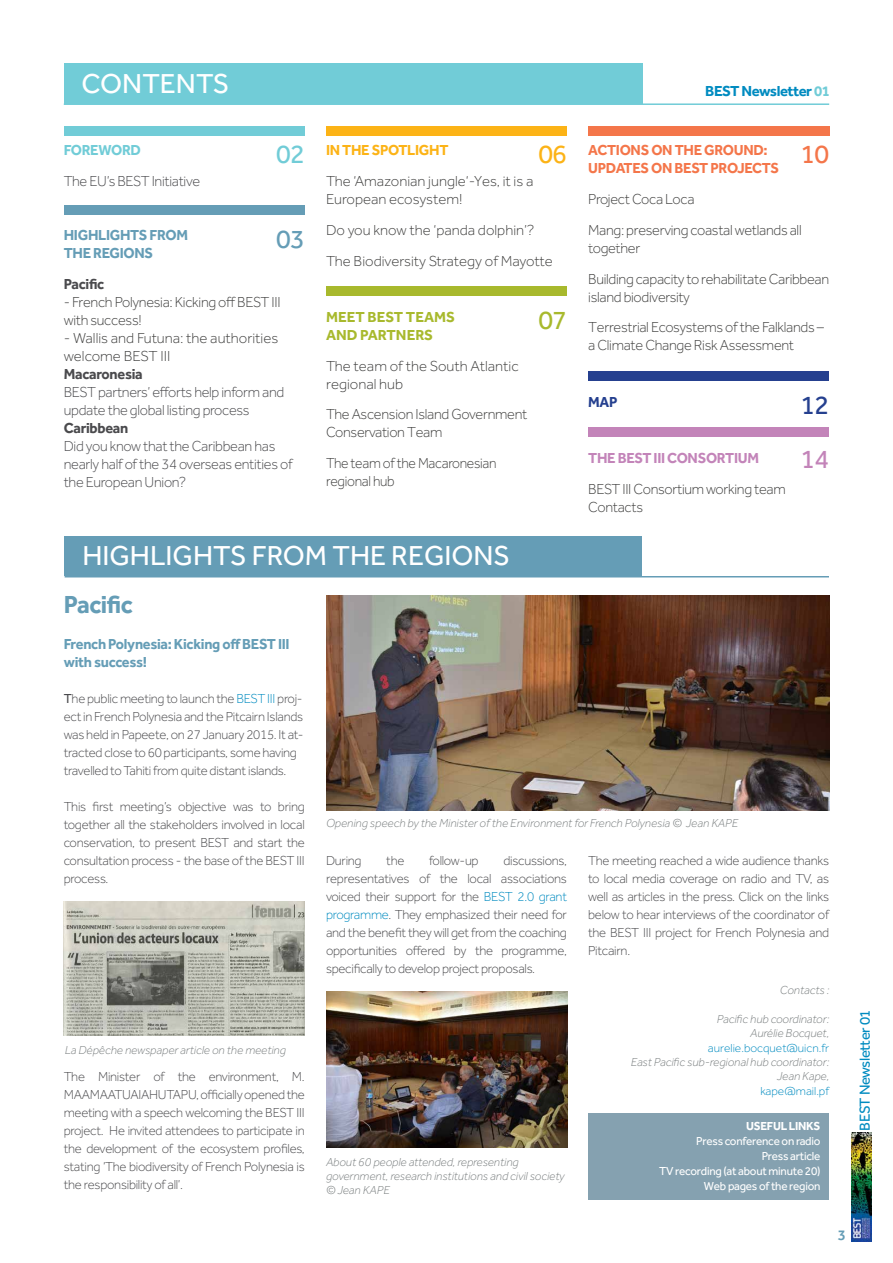
<style>
.page{position:relative;width:893px;height:1263px;background:#fff}
.page>*{position:absolute;margin:0;border:0;box-sizing:border-box;transform-origin:0 0}
.t1{font:28.35px "Effra";color:#fff}
.t2{font:27px "Effra";color:#71ccd7}
.t3{font:27px "Effra";color:#fcb316}
.t4{font:27px "Effra";color:#f4764a}
.t5{font:27px "Effra";color:#25408f}
.t6{font:27px "Effra";color:#c384b9}
.t7{font:27px "Effra";color:#a8b92d}
.t8{font:27px "Effra";color:#659db6}
.t9{font:700 25.5px "Effra";letter-spacing:-.02em;color:#659db6}
.t10{font:300 15px/18px "Effra";letter-spacing:-.02em;color:#40403f}
.t11{font:300 15px/18px "Effra";color:#40403f}
.t12{font:300 15px/18px "Effra";letter-spacing:-.02em;color:#4a4a4d}
.t13{font:700 15px/18px "Effra";letter-spacing:-.02em;color:#659db6}
.t14{font:700 15px "Effra";letter-spacing:-.02em;color:#f4764a}
.t15{font:300 15px/18px "Effra";letter-spacing:-.02em;color:#40403f;scale:.93 1}
.t16{font:700 15px "Effra";letter-spacing:-.02em;color:#4a4a4d}
.t17{font:700 15px/18px "Effra";color:#a8b92d}
.t18{font:700 15px "Effra";letter-spacing:-.02em;color:#c384b9}
.t19{font:15px "Effra";letter-spacing:-.03em;color:#008bc0}
.t20{font:700 15px "Effra";letter-spacing:-.03em;color:#008bc0}
.t21{font:700 15px "Effra";letter-spacing:-.02em;color:#fcb316}
.t22{font:700 15px "Effra";letter-spacing:-.02em;color:#71ccd7}
.t23{font:700 15px "Effra";color:#25408f}
.t24{font:500 15px "Effra";color:#659db6}
.t25{font:300 13.5px/18px "Effra";letter-spacing:-.02em;color:#4a4a4d;text-align:justify}
.t26{font:italic 300 12px/14.4px "Effra";color:#787d7e;text-align:right}
.t27{font:12px/15px "Effra";letter-spacing:-.02em;color:#fff;text-align:right}
.t28{font:300 12px "Effra";color:#008bc0}
.t29{font:700 12px "Effra";letter-spacing:-.02em;color:#fff}
.s1{color:#71ccd7}
.s2{font-weight:400}
.s3{color:#008bc0}
</style>
<div class="page">
<img style="left:851px;top:1133px;width:21px;height:109px">
<div style="left:64px;top:64px;width:578px;height:40px;background:#71ccd7"></div>
<hr style="left:64px;top:103px;width:765px;height:2px;background:#71ccd7">
<div style="left:64px;top:205px;width:241px;height:9px;background:#659db6"></div>
<div style="left:64px;top:127px;width:241px;height:9px;background:#71ccd7"></div>
<div style="left:326px;top:127px;width:241px;height:9px;background:#fcb316"></div>
<div style="left:588px;top:127px;width:241px;height:9px;background:#f4764a"></div>
<div style="left:588px;top:427px;width:241px;height:9px;background:#c384b9"></div>
<div style="left:588px;top:371px;width:241px;height:9px;background:#25408f"></div>
<div style="left:326px;top:286px;width:241px;height:10px;background:#a8b92d"></div>
<div style="left:65px;top:536px;width:577px;height:40px;background:#659db6"></div>
<hr style="left:65px;top:576px;width:764px;height:1px;background:#659db6">
<img style="left:326px;top:991px;width:242px;height:156px">
<img style="left:326px;top:595px;width:503px;height:216px">
<img style="left:64px;top:901px;width:241px;height:135px">
<div style="left:588px;top:1113px;width:241px;height:86px;background:#85a1b0"></div>
<h1 class="t1" style="left:82px;top:67px;width:149px">CONTENTS</h1>
<p class="t20" style="left:705px;top:82px;width:126px">BEST Newsletter <span class="s1">01</span></p>
<p class="t22" style="left:64px;top:141px;width:79px">FOREWORD</p>
<p class="t12" style="left:64px;top:172px;width:138px">The EU’s BEST Initiative</p>
<p class="t21" style="left:326px;top:141px;width:124px">IN THE SPOTLIGHT</p>
<p class="t11" style="left:326px;top:172px;width:209px">The ‘Amazonian jungle‘-Yes, it is a<br>European ecosystem!</p>
<p class="t11" style="left:326px;top:214px;width:228px;line-height:30.8px">Do you know the ‘panda dolphin’?<br>The Biodiversity Strategy of Mayotte</p>
<p class="t14" style="left:588px;top:141px;width:19px">Actions</p>
<p class="t14" style="left:651px;top:141px;width:34px">on the</p>
<p class="t14" style="left:704px;top:141px;width:11px">ground</p>
<p class="t14" style="left:764px;top:141px;width:6px">:</p>
<p class="t14" style="left:588px;top:159px;width:10px">updates</p>
<p class="t14" style="left:651px;top:159px;width:103px">on BEST Projects</p>
<p class="t10" style="left:588px;top:184px;width:215px;line-height:30.8px">Project Coca Loca<br>Mang: preserving coastal wetlands all</p>
<p class="t10" style="left:588px;top:232px;width:242px;line-height:30.8px">together<br>Building capacity to rehabilitate Caribbean</p>
<p class="t10" style="left:588px;top:281px;width:237px;line-height:30.8px">island biodiversity<br>Terrestrial Ecosystems of the Falklands –</p>
<p class="t10" style="left:588px;top:336px;width:207px">a Climate Change Risk Assessment</p>
<h2 class="t2" style="left:276px;top:138px;width:30px">02</h2>
<h2 class="t3" style="left:538px;top:138px;width:30px">06</h2>
<h2 class="t4" style="left:801px;top:138px;width:30px">10</h2>
<p class="t13" style="left:64px;top:226px;width:126px">HIGHLIGHTS FROM<br>THE REGIONS</p>
<p class="t16" style="left:64px;top:275px;width:42px">Pacific</p>
<p class="t10" style="left:64px;top:293px;width:218px">- French Polynesia: Kicking off BEST III with success!</p>
<p class="t11" style="left:64px;top:329px;width:216px">- Wallis and Futuna: the authorities welcome BEST III</p>
<p class="t16" style="left:64px;top:365px;width:80px">Macaronesia</p>
<p class="t12" style="left:64px;top:383px;width:222px">BEST partners’ efforts help inform and update the global listing process</p>
<p class="t16" style="left:64px;top:419px;width:66px">Caribbean</p>
<p class="t12" style="left:64px;top:437px;width:230px">Did you know that the Caribbean has nearly half of the 34 overseas entities of the European Union?</p>
<h2 class="t8" style="left:276px;top:223px;width:30px">03</h2>
<p class="t17" style="left:326px;top:307px;width:131px">MEET BEST TEAMS<br>AND PARTNERS</p>
<p class="t11" style="left:326px;top:356px;width:194px">The team of the South Atlantic regional hub</p>
<p class="t10" style="left:326px;top:405px;width:203px">The Ascension Island Government<br>Conservation Team</p>
<p class="t15" style="left:326px;top:454px;width:185px">The team of the Macaronesian regional hub</p>
<h2 class="t7" style="left:538px;top:304px;width:30px">07</h2>
<h2 class="t5" style="left:801px;top:389px;width:30px">12</h2>
<h2 class="t6" style="left:801px;top:443px;width:30px">14</h2>
<p class="t23" style="left:588px;top:392px;width:31px">MAP</p>
<p class="t18" style="left:588px;top:449px;width:172px">THE BEST III CONSORTIUM</p>
<p class="t10" style="left:588px;top:479px;width:199px">BEST III Consortium working team<br>Contacts</p>
<h1 class="t1" style="left:82px;top:539px;width:429px">HIGHLIGHTS FROM THE REGIONS</h1>
<h3 class="t9" style="left:64px;top:589px;width:71px">Pacific</h3>
<p class="t13" style="left:64px;top:635px;width:227px">French Polynesia: Kicking off BEST III with success!</p>
<p class="t25" style="left:64px;top:689px;width:241px;text-align:left"><span class="s2">T</span>he public meeting to launch the <span class="s3">BEST III</span> proj&shy;ect in French Polynesia and the Pitcairn Islands was held in Papeete, on 27 January 2015. It at&shy;tracted close to 60 participants, some having travelled to Tahiti from quite distant islands.</p>
<p class="t25" style="left:64px;top:797px;width:242px">This first meeting’s objective was to bring together all the stakeholders involved in local conservation, to present BEST and start the consultation process - the base of the BEST III process.</p>
<p class="t26" style="left:65px;top:1042px;width:223px">La Dépêche newspaper article on the meeting</p>
<p class="t25" style="left:64px;top:1067px;width:242px">The Minister of the environment, M.<br>MAAMAATUAIAHUTAPU, officially opened the meeting with a speech welcoming the BEST III project. He invited attendees to participate in the development of the ecosystem profiles, stating ‘The biodiversity of French Polynesia is the responsibility of all’.</p>
<p class="t26" style="left:326px;top:816px;width:414px">Opening speech by the Minister of the Environment for French Polynesia © Jean KAPE</p>
<p class="t25" style="left:326px;top:851px;width:37px">During</p>
<p class="t25" style="left:386px;top:851px;width:20px">the</p>
<p class="t25" style="left:429px;top:851px;width:51px">follow-up</p>
<p class="t25" style="left:326px;top:851px;width:242px;text-indent:177px">discussions, representatives of the local associations voiced their support for the <span class="s3">BEST 2.0 grant programme</span>. They emphasized their need for and the benefit they will get from the coaching opportunities offered by the programme, specifically to develop project proposals.</p>
<p class="t25" style="left:588px;top:851px;width:242px">The meeting reached a wide audience thanks to local media coverage on radio and TV, as well as articles in the press. Click on the links below to hear interviews of the coordinator of the BEST III project for French Polynesia and Pitcairn.</p>
<p class="t26" style="left:326px;top:1154px;width:240px;text-align:left">About 60 people attended, representing government, research institutions and civil society © Jean KAPE</p>
<p class="t26" style="left:780px;top:983px;width:51px">Contacts :</p>
<p class="t26" style="left:717px;top:1011px;width:114px">Pacific hub coordinator:<br>Aurélie Bocquet,</p>
<p class="t28" style="left:708px;top:1041px;width:123px">aurelie.bocquet@uicn.fr</p>
<p class="t26" style="left:631px;top:1055px;width:200px">East Pacific sub-regional hub coordinator:<br>Jean Kape,</p>
<p class="t28" style="left:760px;top:1084px;width:70px">kape@mail.pf</p>
<p class="t29" style="left:746px;top:1118px;width:76px">USEFUL LINKS</p>
<p class="t27" style="left:659px;top:1133px;width:163px">Press conference on radio<br>Press article<br>TV recording (at about minute 20)<br>Web pages of the region</p>
<p class="t24" style="left:838px;top:1226px;width:10px">3</p>
<p class="t19" style="left:856px;top:1130px;width:123px;rotate:-90deg">BEST Newsletter 01</p>
</div>
